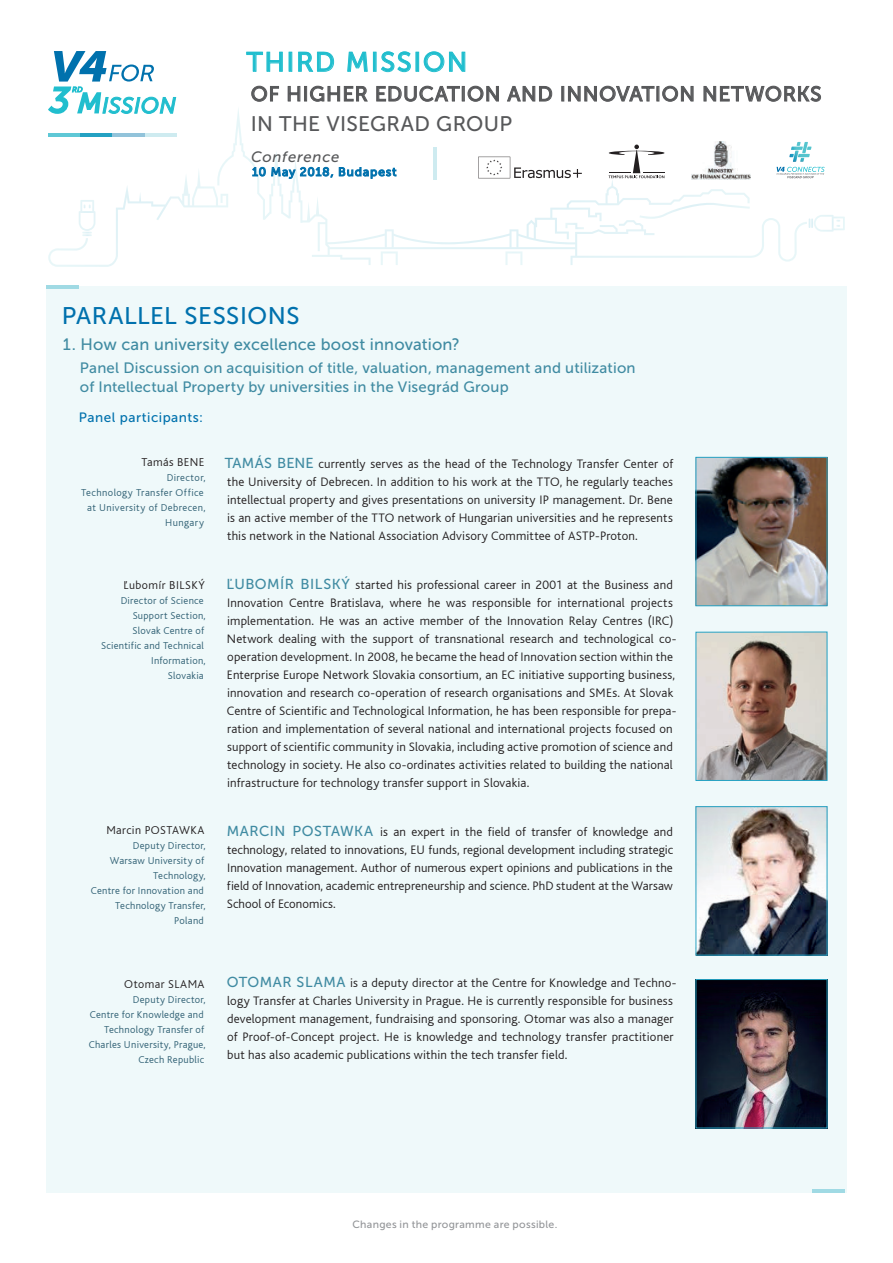
<style>
.page{position:relative;width:893px;height:1263px;background:#fff}
.page>*{position:absolute;margin:0;border:0;box-sizing:border-box;transform-origin:0 0}
.t1{font:27px "Museo Sans 500";letter-spacing:.06em;color:#21bece}
.t2{font:24px "Museo Sans 500";letter-spacing:.025em;color:#0071ad}
.t3{font:21px "Museo Sans 500";letter-spacing:.015em;color:#57585a}
.t4{font:20.7px "Museo Sans 500";letter-spacing:.035em;color:#57585a}
.t5{font:16.5px "Museo Sans 500";letter-spacing:.01em;color:#408ba2}
.t6{font:15px/19.5px "Museo Sans 500";letter-spacing:.015em;color:#408ba2}
.t7{font:italic 15px "Museo Sans 500";letter-spacing:.05em;color:#57585a}
.t8{font:13.5px "Museo Sans 500";letter-spacing:.04em;color:#0071ad}
.t9{font:300 12.9px/18px "Bliss CE";letter-spacing:.015em;color:#231f20;text-align:justify}
.t10{font:300 12px "Bliss CE";letter-spacing:.04em;color:#231f20}
.t11{font:12px "Museo Sans 500";letter-spacing:.075em;color:#0071ad}
.t12{font:300 10.5px/15px "Bliss CE";letter-spacing:.03em;color:#306074;text-align:right}
.t13{font:10.5px "Museo Sans 500";letter-spacing:.03em;color:#939598}
.s1{font-family:"Museo Sans 500";font-weight:400;font-size:14.4px;color:#408ba2}
</style>
<div class="page">
<div style="left:46px;top:286px;width:800px;height:906px;background:#eff9fa"></div>
<img style="left:698px;top:634px;width:127px;height:145px">
<img style="left:698px;top:808px;width:127px;height:145px">
<img style="left:698px;top:981px;width:127px;height:145px">
<img style="left:698px;top:459px;width:127px;height:145px">
<div style="left:696px;top:457px;width:131px;height:149px;border:1px solid #24a1c2"></div>
<hr style="left:46px;top:286px;width:32px;height:3px;background:#a0dae4">
<hr style="left:813px;top:1189px;width:32px;height:3px;background:#a0dae4">
<hr style="left:48px;top:133px;width:32px;height:4px;background:#5fc8d6">
<hr style="left:80px;top:133px;width:32px;height:4px;background:#24a1c2">
<hr style="left:144px;top:133px;width:32px;height:4px;background:#ceebf0">
<hr style="left:112px;top:133px;width:32px;height:4px;background:#92c3da">
<svg style="left:246px;top:51px;width:37px;height:21px"></svg>
<svg style="left:298px;top:51px;width:36px;height:21px"></svg>
<svg style="left:347px;top:51px;width:21px;height:21px"></svg>
<div style="left:373px;top:52px;width:4px;height:20px;border:1px solid #21bece"></div>
<svg style="left:381px;top:51px;width:30px;height:21px"></svg>
<div style="left:416px;top:52px;width:3px;height:20px;border:1px solid #21bece"></div>
<svg style="left:423px;top:51px;width:43px;height:21px"></svg>
<svg style="left:251px;top:85px;width:28px;height:17px"></svg>
<svg style="left:287px;top:86px;width:14px;height:16px"></svg>
<div style="left:304px;top:86px;width:3px;height:16px;border:1px solid #57585a"></div>
<svg style="left:309px;top:85px;width:59px;height:17px"></svg>
<svg style="left:376px;top:85px;width:84px;height:17px"></svg>
<div style="left:462px;top:86px;width:3px;height:16px;border:1px solid #57585a"></div>
<svg style="left:467px;top:85px;width:32px;height:17px"></svg>
<svg style="left:507px;top:86px;width:46px;height:16px"></svg>
<div style="left:561px;top:86px;width:3px;height:16px;border:1px solid #57585a"></div>
<svg style="left:568px;top:85px;width:87px;height:17px"></svg>
<svg style="left:662px;top:85px;width:32px;height:17px"></svg>
<svg style="left:703px;top:85px;width:118px;height:17px"></svg>
<svg style="left:798px;top:167px;width:27px;height:11px"></svg>
<img style="left:798px;top:142px;width:13px;height:20px">
<svg style="left:48px;top:51px;width:129px;height:63px"></svg>
<svg style="left:809px;top:215px;width:36px;height:17px"></svg>
<svg style="left:220px;top:108px;width:578px;height:157px"></svg>
<svg style="left:48px;top:168px;width:180px;height:99px"></svg>
<h1 class="t1" style="left:247px;top:47px;width:222px">THIRD MISSION</h1>
<h3 class="t4" style="left:251px;top:83px;width:572px">OF HIGHER EDUCATION AND INNOVATION NETWORKS</h3>
<h3 class="t3" style="left:251px;top:112px;width:263px">IN THE VISEGRAD GROUP</h3>
<p class="t7" style="left:251px;top:148px;width:90px">Conference</p>
<p class="t11" style="left:252px;top:165px;width:146px">10 May 2018, Budapest</p>
<h2 class="t2" style="left:62px;top:303px;width:239px">PARALLEL SESSIONS</h2>
<p class="t5" style="left:63px;top:336px;width:399px">1. How can university excellence boost innovation?</p>
<p class="t6" style="left:80px;top:358px;width:557px">Panel Discussion on acquisition of title, valuation, management and utilization of Intellectual Property by universities in the Visegrád Group</p>
<p class="t8" style="left:79px;top:409px;width:126px">Panel participants:</p>
<p class="t10" style="left:141px;top:455px;width:65px">Tamás BENE</p>
<p class="t12" style="left:81px;top:470px;width:126px">Director,<br>Technology Transfer Office at University of Debrecen,<br>Hungary</p>
<p class="t10" style="left:124px;top:578px;width:83px">Ľubomír BILSKÝ</p>
<p class="t12" style="left:101px;top:593px;width:106px">Director of Science<br>Support Section,<br>Slovak Centre of<br>Scientific and Technical<br>Information,<br>Slovakia</p>
<p class="t10" style="left:106px;top:823px;width:100px">Marcin POSTAWKA</p>
<p class="t12" style="left:91px;top:838px;width:116px">Deputy Director,<br>Warsaw University of<br>Technology,<br>Centre for Innovation and<br>Technology Transfer,<br>Poland</p>
<p class="t9" style="left:225px;top:455px;width:450px"><span class="s1">TAMÁS BENE</span> currently serves as the head of the Technology Transfer Center of the University of Debrecen. In addition to his work at the TTO, he regularly teaches intellectual property and gives presentations on university IP management. Dr. Bene is an active member of the TTO network of Hungarian universities and he represents this network in the National Association Advisory Committee of ASTP-Proton.</p>
<p class="t9" style="left:227px;top:575px;width:451px;text-align:left"><span class="s1">ĽUBOMÍR BILSKÝ</span> started his professional career in 2001 at the Business and Innovation Centre Bratislava, where he was responsible for international projects implementation. He was an active member of the Innovation Relay Centres (IRC)<br>Network dealing with the support of transnational research and technological co&shy;operation development. In 2008, he became the head of Innovation section within the Enterprise Europe Network Slovakia consortium, an EC initiative supporting business, innovation and research co-operation of research organisations and SMEs. At Slovak Centre of Scientific and Technological Information, he has been responsible for prepa&shy;ration and implementation of several national and international projects focused on support of scientific community in Slovakia, including active promotion of science and technology in society. He also co-ordinates activities related to building the national infrastructure for technology transfer support in Slovakia.</p>
<p class="t9" style="left:227px;top:822px;width:448px"><span class="s1">MARCIN POSTAWKA</span> is an expert in the field of transfer of knowledge and technology, related to innovations, EU funds, regional development including strategic Innovation management. Author of numerous expert opinions and publications in the field of Innovation, academic entrepreneurship and science. PhD student at the Warsaw School of Economics.</p>
<p class="t10" style="left:124px;top:977px;width:82px">Otomar SLAMA</p>
<p class="t12" style="left:89px;top:992px;width:119px">Deputy Director,<br>Centre for Knowledge and<br>Technology Transfer of<br>Charles University, Prague,<br>Czech Republic</p>
<p class="t9" style="left:227px;top:974px;width:451px;text-align:left"><span class="s1">OTOMAR SLAMA</span> is a deputy director at the Centre for Knowledge and Techno&shy;logy Transfer at Charles University in Prague. He is currently responsible for business development management, fundraising and sponsoring. Otomar was also a manager of Proof-of-Concept project. He is knowledge and technology transfer practitioner but has also academic publications within the tech transfer field.</p>
<p class="t13" style="left:352px;top:1219px;width:206px">Changes in the programme are possible.</p>
</div>
